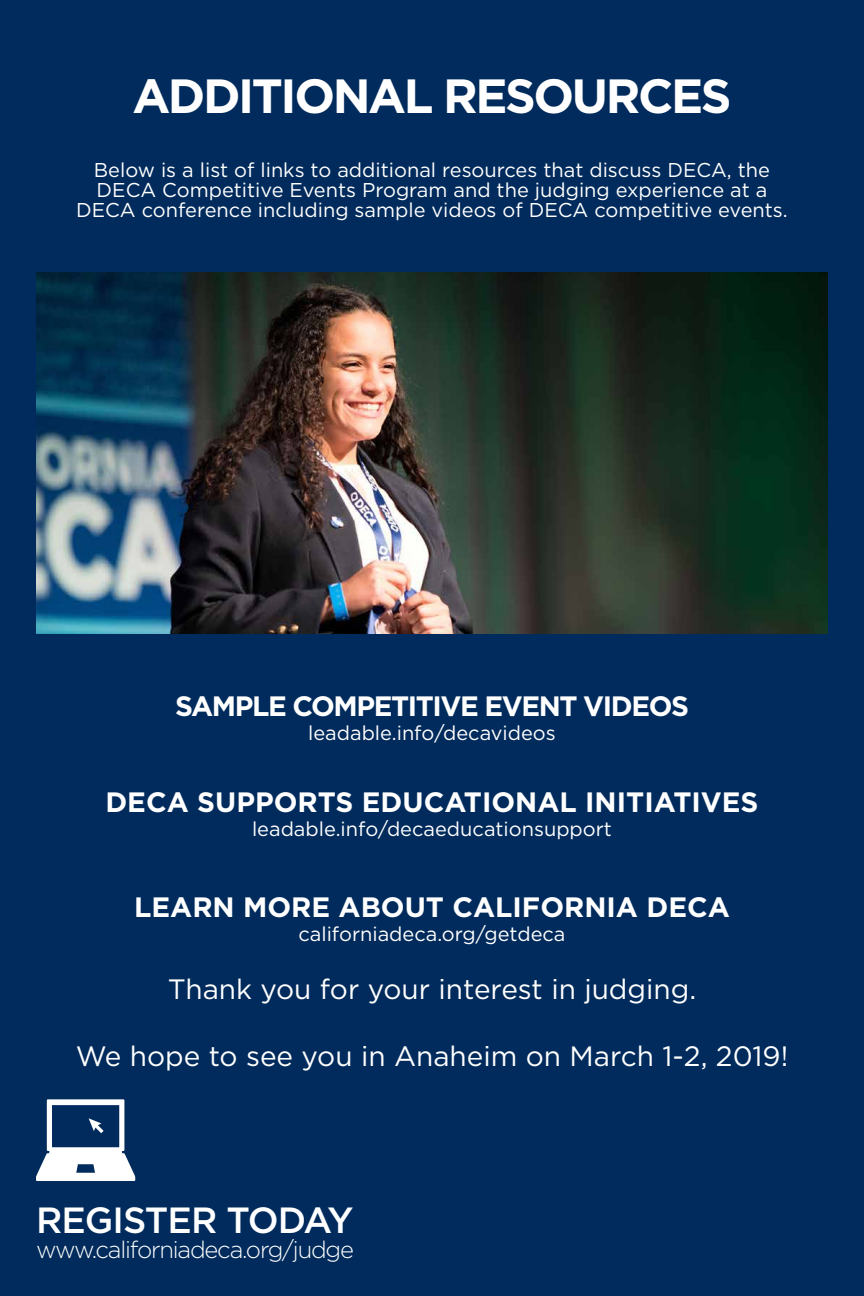
<style>
.page{position:relative;width:864px;height:1296px;background:#002b5c}
.page>*{position:absolute;margin:0;border:0;box-sizing:border-box;transform-origin:0 0}
.t1{font:700 48px "Gotham";letter-spacing:-.05em;color:#fff}
.t2{font:500 36.4px "Gotham";letter-spacing:-.025em;color:#fff}
.t3{font:28px "Gotham";color:#fff}
.t4{font:700 28px "Gotham";color:#fff}
.t5{font:700 28px "Gotham";letter-spacing:-.05em;color:#fff}
.t6{font:300 23.8px "Gotham";letter-spacing:-.05em;color:#fff}
.t7{font:20px/20px "Gotham";color:#fff;text-align:center}
</style>
<div class="page">
<svg style="left:36px;top:1099px;width:99px;height:82px"></svg>
<img style="left:36px;top:272px;width:792px;height:362px">
<h1 class="t1" style="left:132px;top:64px;width:601px">ADDITIONAL RESOURCES</h1>
<p class="t7" style="left:76px;top:160px;width:713px">Below is a list of links to additional resources that discuss DECA, the<br>DECA Competitive Events Program and the judging experience at a<br>DECA conference including sample videos of DECA competitive events.</p>
<h3 class="t5" style="left:175px;top:687px;width:515px">SAMPLE COMPETITIVE EVENT VIDEOS</h3>
<p class="t7" style="left:308px;top:722px;width:249px">leadable.info/decavideos</p>
<h3 class="t4" style="left:105px;top:783px;width:655px">DECA SUPPORTS EDUCATIONAL INITIATIVES</h3>
<p class="t7" style="left:252px;top:818px;width:361px">leadable.info/decaeducationsupport</p>
<h3 class="t4" style="left:134px;top:889px;width:597px">LEARN MORE ABOUT CALIFORNIA DECA</h3>
<p class="t7" style="left:298px;top:924px;width:269px">californiadeca.org/getdeca</p>
<h3 class="t3" style="left:168px;top:971px;width:530px">Thank you for your interest in judging.</h3>
<h3 class="t3" style="left:76px;top:1038px;width:714px">We hope to see you in Anaheim on March 1-2, 2019!</h3>
<h2 class="t2" style="left:36px;top:1196px;width:319px">REGISTER TODAY</h2>
<p class="t6" style="left:36px;top:1235px;width:320px">www.californiadeca.org/judge</p>
</div>
